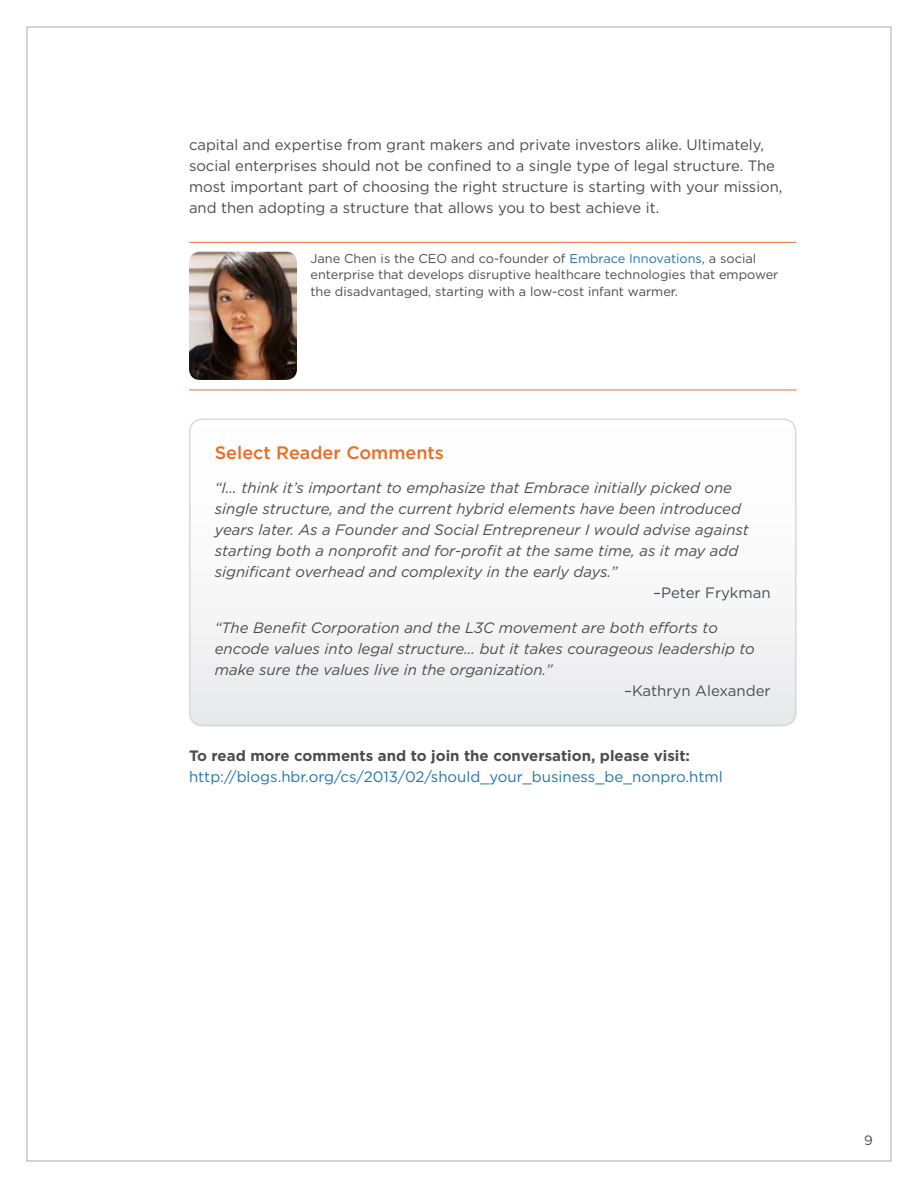
<style>
.page{position:relative;width:918px;height:1188px;background:#fff}
.page>*{position:absolute;margin:0;border:0;box-sizing:border-box;transform-origin:0 0}
.t1{font:500 18px "Gotham";color:#e96d24}
.t2{font:italic 15px "Gotham";color:#4b4c4f}
._08-BodyText{font:15px/21px "Gotham";color:#4b4c4f}
._08-BodyText-2{font:15px/21px "Gotham";color:#2275a9}
.t3{font:13.5px "Gotham";color:#4b4c4f}
._10a-AuthorBio-1pic{font:12.75px/16.5px "Gotham";color:#4b4c4f}
.s1{color:#2275a9}
.s2{font-weight:700;color:#4b4c4f}
</style>
<div class="page">
<hr style="left:189px;top:242px;width:607px;height:1px;background:#e96d24">
<hr style="left:189px;top:390px;width:607px;height:1px;background:#e96d24">
<img style="left:189px;top:252px;width:108px;height:128px">
<div style="left:189px;top:418px;width:607px;height:308px;background:linear-gradient(to bottom,#fff,#ebebed);border-radius:14px"></div>
<div style="left:189px;top:419px;width:607px;height:307px;border:2px solid #d8d9db;border-radius:13px"></div>
<p class="_08-BodyText" style="left:189px;top:134px;width:595px">capital and expertise from grant makers and private investors alike. Ultimately, social enterprises should not be confined to a single type of legal structure. The most important part of choosing the right structure is starting with your mission, and then adopting a structure that allows you to best achieve it.</p>
<p class="_10a-AuthorBio-1pic" style="left:310px;top:250px;width:469px">Jane Chen is the CEO and co-founder of <span class="s1">Embrace Innovations</span>, a social enterprise that develops disruptive healthcare technologies that empower the disadvantaged, starting with a low-cost infant warmer.</p>
<p class="t1" style="left:215px;top:441px;width:231px">Select Reader Comments</p>
<p class="t2" style="left:215px;top:478px;width:519px">“I… think it’s important to emphasize that Embrace initially picked one</p>
<p class="t2" style="left:215px;top:499px;width:528px">single structure, and the current hybrid elements have been introduced</p>
<p class="t2" style="left:215px;top:520px;width:536px">years later. As a Founder and Social Entrepreneur I would advise against</p>
<p class="t2" style="left:215px;top:541px;width:525px">starting both a nonprofit and for-profit at the same time, as it may add</p>
<p class="t2" style="left:215px;top:562px;width:404px">significant overhead and complexity in the early days.”</p>
<p class="_08-BodyText" style="left:653px;top:582px;width:119px">–Peter Frykman</p>
<p class="t2" style="left:215px;top:618px;width:505px">“The Benefit Corporation and the L3C movement are both efforts to</p>
<p class="t2" style="left:215px;top:639px;width:542px">encode values into legal structure… but it takes courageous leadership to</p>
<p class="t2" style="left:215px;top:660px;width:339px">make sure the values live in the organization.”</p>
<p class="_08-BodyText" style="left:624px;top:680px;width:148px">–Kathryn Alexander</p>
<p class="_08-BodyText-2" style="left:189px;top:745px;width:535px"><span class="s2">To read more comments and to join the conversation, please visit: </span>http://blogs.hbr.org/cs/2013/02/should_your_business_be_nonpro.html</p>
<p class="t3" style="left:864px;top:1131px;width:10px">9</p>
</div>
